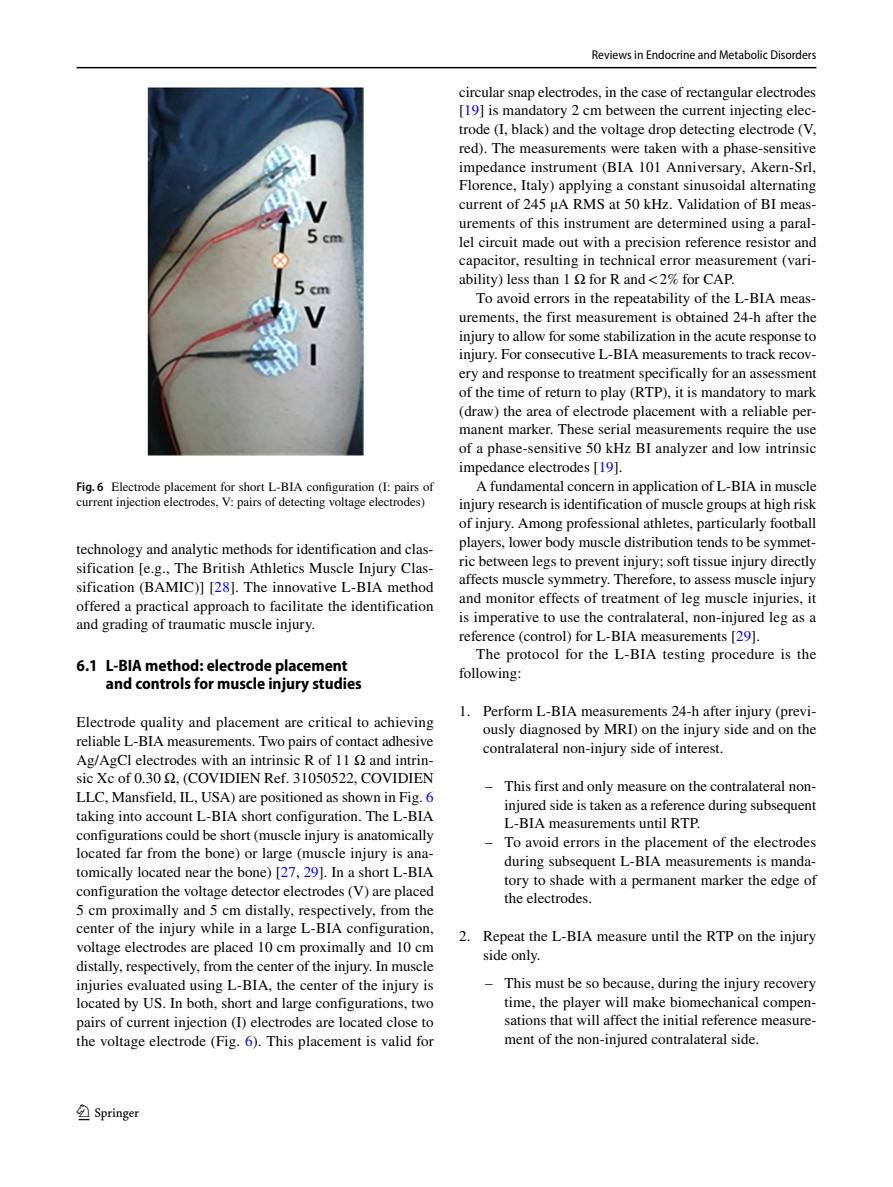
<style>
.page{position:relative;width:893px;height:1187px;background:#fff}
.page>*{position:absolute;margin:0;border:0;box-sizing:border-box;transform-origin:0 0}
.t1{font:22.5px "Springnew Regular 2";color:#000}
.t2{font:700 semi-condensed 16.5px/18.8px "Myriad Pro";color:#000}
.t3{font:15px/18.8px "STIX";letter-spacing:.005em;color:#000;text-align:justify}
.t4{font:15px/18.8px "STIX";letter-spacing:.03em;color:#000}
.t5{font:12.75px/15px "STIX";color:#000}
.t6{font:semi-condensed 12.75px "Myriad Pro";color:#000}
.s1{font-family:"Myriad Pro";font-weight:600;font-stretch:semi-condensed}
.s2{color:#00f}
</style>
<div class="page">
<hr style="left:77px;top:67px;width:739px;height:1px;background:#000">
<img style="left:147px;top:87px;width:216px;height:369px">
<p class="t5" style="left:77px;top:480px;width:359px"><span class="s1">Fig. 6</span> Electrode placement for short L-BIA configuration (I: pairs of current injection electrodes, V: pairs of detecting voltage electrodes)</p>
<p class="t3" style="left:77px;top:541px;width:359px">technology and analytic methods for identification and clas&shy;sification [e.g., The British Athletics Muscle Injury Clas&shy;sification (BAMIC)] [<span class="s2">28</span>]. The innovative L-BIA method offered a practical approach to facilitate the identification and grading of traumatic muscle injury.</p>
<p class="t2" style="left:106px;top:656px;width:257px;text-indent:-29px">6.1 L‑BIA method: electrode placement and controls for muscle injury studies</p>
<p class="t3" style="left:77px;top:713px;width:359px">Electrode quality and placement are critical to achieving reliable L-BIA measurements. Two pairs of contact adhesive Ag/AgCl electrodes with an intrinsic R of 11 Ω and intrin&shy;sic Xc of 0.30 Ω, (COVIDIEN Ref. 31050522, COVIDIEN LLC, Mansfield, IL, USA) are positioned as shown in Fig. <span class="s2">6 </span>taking into account L-BIA short configuration. The L-BIA configurations could be short (muscle injury is anatomically located far from the bone) or large (muscle injury is ana&shy;tomically located near the bone) [<span class="s2">27</span>, <span class="s2">29</span>]. In a short L-BIA configuration the voltage detector electrodes (V) are placed 5 cm proximally and 5 cm distally, respectively, from the center of the injury while in a large L-BIA configuration, voltage electrodes are placed 10 cm proximally and 10 cm distally, respectively, from the center of the injury. In muscle injuries evaluated using L-BIA, the center of the injury is located by US. In both, short and large configurations, two pairs of current injection (I) electrodes are located close to the voltage electrode (Fig. <span class="s2">6</span>). This placement is valid for</p>
<h1 class="t1" style="left:79px;top:1104px;width:62px">1 3</h1>
<p class="t6" style="left:592px;top:48px;width:226px">Reviews in Endocrine and Metabolic Disorders</p>
<p class="t3" style="left:459px;top:83px;width:359px">circular snap electrodes, in the case of rectangular electrodes [<span class="s2">19</span>] is mandatory 2 cm between the current injecting elec&shy;trode (I, black) and the voltage drop detecting electrode (V, red). The measurements were taken with a phase-sensitive impedance instrument (BIA 101 Anniversary, Akern-Srl, Florence, Italy) applying a constant sinusoidal alternating current of 245 µA RMS at 50 kHz. Validation of BI meas&shy;urements of this instrument are determined using a paral&shy;lel circuit made out with a precision reference resistor and capacitor, resulting in technical error measurement (vari&shy;ability) less than 1 Ω for R and&lt;2% for CAP.</p>
<p class="t3" style="left:459px;top:289px;width:359px;text-indent:17px">To avoid errors in the repeatability of the L-BIA meas&shy;urements, the first measurement is obtained 24-h after the injury to allow for some stabilization in the acute response to injury. For consecutive L-BIA measurements to track recov&shy;ery and response to treatment specifically for an assessment of the time of return to play (RTP), it is mandatory to mark (draw) the area of electrode placement with a reliable per&shy;manent marker. These serial measurements require the use of a phase-sensitive 50 kHz BI analyzer and low intrinsic impedance electrodes [<span class="s2">19</span>].</p>
<p class="t3" style="left:459px;top:477px;width:359px;text-indent:17px">A fundamental concern in application of L-BIA in muscle injury research is identification of muscle groups at high risk of injury. Among professional athletes, particularly football players, lower body muscle distribution tends to be symmet&shy;ric between legs to prevent injury; soft tissue injury directly affects muscle symmetry. Therefore, to assess muscle injury and monitor effects of treatment of leg muscle injuries, it is imperative to use the contralateral, non-injured leg as a reference (control) for L-BIA measurements [<span class="s2">29</span>].</p>
<p class="t4" style="left:459px;top:646px;width:359px;text-indent:17px">The protocol for the L-BIA testing procedure is the following:</p>
<p class="t3" style="left:483px;top:702px;width:335px;text-indent:-24px">1. Perform L-BIA measurements 24-h after injury (previ&shy;ously diagnosed by MRI) on the injury side and on the contralateral non-injury side of interest.</p>
<p class="t3" style="left:505px;top:777px;width:313px;text-indent:-20px">– This first and only measure on the contralateral non&shy;injured side is taken as a reference during subsequent L-BIA measurements until RTP.</p>
<p class="t3" style="left:505px;top:833px;width:314px;text-indent:-20px">– To avoid errors in the placement of the electrodes during subsequent L-BIA measurements is manda&shy;tory to shade with a permanent marker the edge of the electrodes.</p>
<p class="t3" style="left:483px;top:927px;width:335px;text-indent:-24px">2. Repeat the L-BIA measure until the RTP on the injury side only.</p>
<p class="t3" style="left:505px;top:974px;width:313px;text-indent:-20px">– This must be so because, during the injury recovery time, the player will make biomechanical compen&shy;sations that will affect the initial reference measure&shy;ment of the non-injured contralateral side.</p>
</div>
